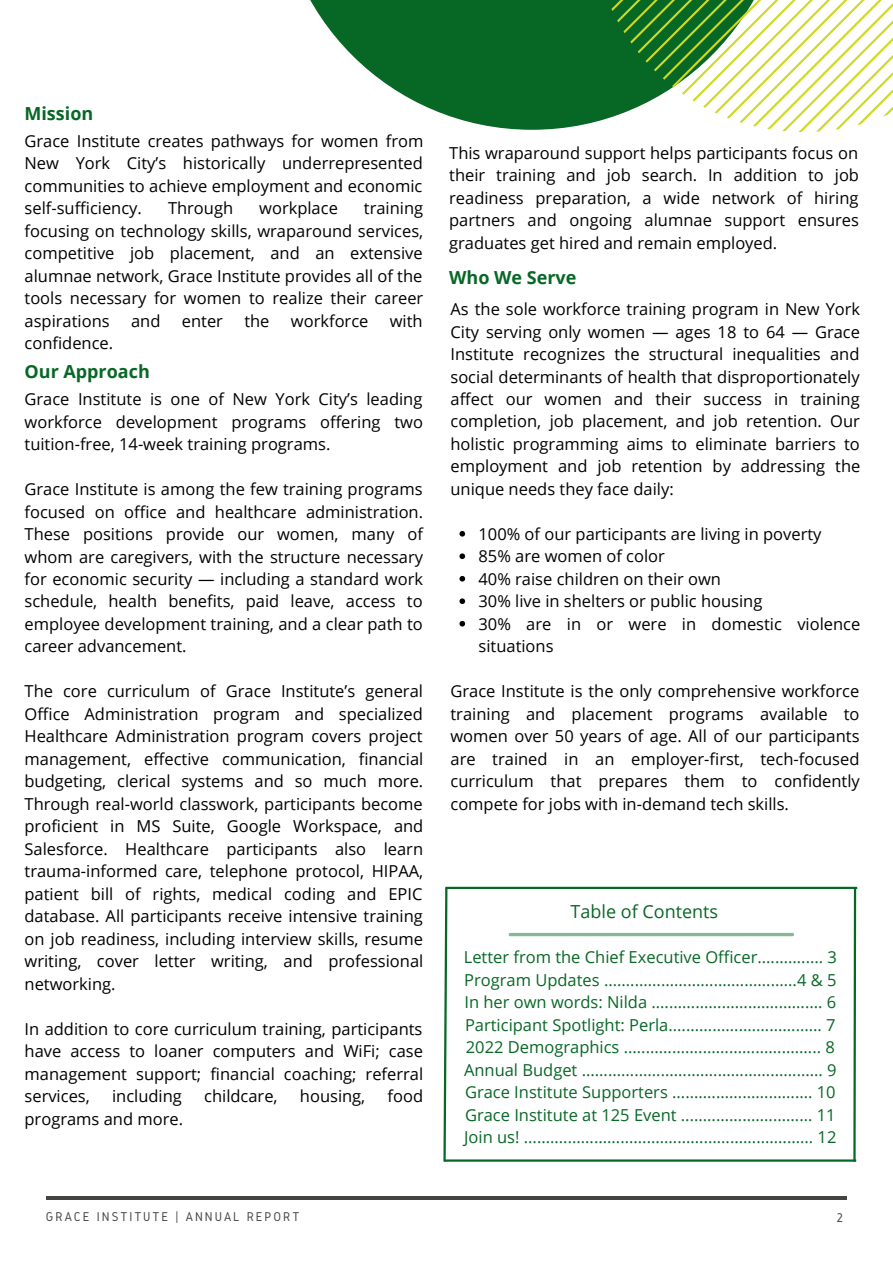
<style>
.page{position:relative;width:893px;height:1264px;background:#fff}
.page>*{position:absolute;margin:0;border:0;box-sizing:border-box;transform-origin:0 0}
.t1{font:700 18px "Open Sans";color:#076725}
.t2{font:18px "Open Sans";color:#076725}
.t3{font:16.5px/22.5px "Open Sans";color:#000;text-align:justify}
.t4{font:16.5px "Open Sans";color:#076725}
.t5{font:13.2px "Gidole";letter-spacing:.15em;color:#444440}
</style>
<div class="page">
<hr style="left:46px;top:1196px;width:800px;height:3px;background:#444440">
<svg style="left:310px;top:0;width:301px;height:130px;fill:#076725"></svg>
<svg style="left:611px;top:0;width:281px;height:132px"></svg>
<svg style="left:459px;top:531px;width:6px;height:5px"></svg>
<svg style="left:459px;top:553px;width:6px;height:6px"></svg>
<svg style="left:459px;top:576px;width:6px;height:5px"></svg>
<svg style="left:459px;top:598px;width:6px;height:6px"></svg>
<svg style="left:459px;top:621px;width:6px;height:5px"></svg>
<hr style="left:445px;top:886px;width:412px;height:3px;background:#076725">
<hr style="left:444px;top:1159px;width:412px;height:2px;background:#076725">
<svg style="left:443px;top:886px;width:5px;height:276px"></svg>
<svg style="left:852px;top:886px;width:5px;height:276px"></svg>
<svg style="left:510px;top:932px;width:282px;height:4px"></svg>
<p class="t1" style="left:25px;top:100px;width:70px">Mission</p>
<p class="t3" style="left:25px;top:129px;width:400px">Grace Institute creates pathways for women from New York City’s historically underrepresented communities to achieve employment and economic self-sufficiency.</p>
<p class="t3" style="left:168px;top:196px;width:67px">Through</p>
<p class="t3" style="left:259px;top:196px;width:80px">workplace</p>
<p class="t3" style="left:25px;top:196px;width:400px;text-indent:339px">training focusing on technology skills, wraparound services, competitive job placement, and an extensive alumnae network, Grace Institute provides all of the tools necessary for women to realize their career aspirations</p>
<p class="t3" style="left:131px;top:309px;width:31px">and</p>
<p class="t3" style="left:182px;top:309px;width:43px">enter</p>
<p class="t3" style="left:244px;top:309px;width:27px">the</p>
<p class="t3" style="left:291px;top:309px;width:79px">workforce</p>
<p class="t3" style="left:390px;top:309px;width:34px">with</p>
<p class="t3" style="left:25px;top:331px;width:90px">confidence.</p>
<p class="t1" style="left:25px;top:359px;width:127px">Our Approach</p>
<p class="t3" style="left:25px;top:387px;width:400px">Grace Institute is one of New York City’s leading workforce development programs offering two tuition-free, 14-week training programs.</p>
<p class="t3" style="left:25px;top:477px;width:400px">Grace Institute is among the few training programs focused on office and healthcare administration.<br>These positions provide our women, many of whom are caregivers, with the structure necessary for economic security — including a standard work schedule, health benefits, paid leave, access to employee development training, and a clear path to career advancement.</p>
<p class="t3" style="left:25px;top:679px;width:400px">The core curriculum of Grace Institute’s general Office Administration program and specialized Healthcare Administration program covers project management, effective communication, financial budgeting, clerical systems and so much more.<br>Through real-world classwork, participants become proficient in MS Suite, Google Workspace, and Salesforce. Healthcare participants also learn trauma-informed care, telephone protocol, HIPAA, patient bill of rights, medical coding and EPIC database. All participants receive intensive training on job readiness, including interview skills, resume writing, cover letter writing, and professional networking.</p>
<p class="t3" style="left:25px;top:1017px;width:400px">In addition to core curriculum training, participants have access to loaner computers and WiFi; case management support; financial coaching; referral services,</p>
<p class="t3" style="left:112px;top:1084px;width:71px">including</p>
<p class="t3" style="left:204px;top:1084px;width:75px">childcare,</p>
<p class="t3" style="left:300px;top:1084px;width:67px">housing,</p>
<p class="t3" style="left:387px;top:1084px;width:37px">food</p>
<p class="t3" style="left:25px;top:1107px;width:160px">programs and more.</p>
<p class="t3" style="left:449px;top:141px;width:411px">This wraparound support helps participants focus on their training and job search. In addition to job readiness preparation, a wide network of hiring partners and ongoing alumnae support ensures graduates get hired and remain employed.</p>
<p class="t1" style="left:449px;top:264px;width:129px">Who We Serve</p>
<p class="t3" style="left:450px;top:297px;width:411px">As the sole workforce training program in New York City serving only women — ages 18 to 64 — Grace Institute recognizes the structural inequalities and social determinants of health that disproportionately affect our women and their success in training completion, job placement, and job retention. Our holistic programming aims to eliminate barriers to employment and job retention by addressing the unique needs they face daily:</p>
<p class="t3" style="left:478px;top:522px;width:344px">100% of our participants are living in poverty</p>
<p class="t3" style="left:478px;top:545px;width:188px">85% are women of color</p>
<p class="t3" style="left:478px;top:567px;width:244px">40% raise children on their own</p>
<p class="t3" style="left:478px;top:589px;width:285px">30% live in shelters or public housing</p>
<p class="t3" style="left:478px;top:612px;width:383px">30% are in or were in domestic violence situations</p>
<p class="t3" style="left:450px;top:679px;width:411px">Grace Institute is the only comprehensive workforce training and placement programs available to women over 50 years of age. All of our participants are trained in an employer-first, tech-focused curriculum that prepares them to confidently compete for jobs with in-demand tech skills.</p>
<p class="t2" style="left:570px;top:898px;width:149px">Table of Contents</p>
<p class="t4" style="left:463px;top:945px;width:374px">Letter from the Chief Executive Officer............... 3</p>
<p class="t4" style="left:464px;top:968px;width:373px">Program Updates ............................................4 &amp; 5</p>
<p class="t4" style="left:464px;top:990px;width:373px">In her own words: Nilda ....................................... 6</p>
<p class="t4" style="left:465px;top:1013px;width:372px">Participant Spotlight: Perla................................... 7</p>
<p class="t4" style="left:466px;top:1035px;width:370px">2022 Demographics ............................................. 8</p>
<p class="t4" style="left:464px;top:1058px;width:374px">Annual Budget ....................................................... 9</p>
<p class="t4" style="left:465px;top:1080px;width:372px">Grace Institute Supporters ................................ 10</p>
<p class="t4" style="left:465px;top:1103px;width:372px">Grace Institute at 125 Event .............................. 11</p>
<p class="t4" style="left:464px;top:1125px;width:374px">Join us! .................................................................. 12</p>
<p class="t5" style="left:46px;top:1209px;width:255px">GRACE INSTITUTE | ANNUAL REPORT</p>
<p class="t5" style="left:836px;top:1210px;width:8px">2</p>
</div>
